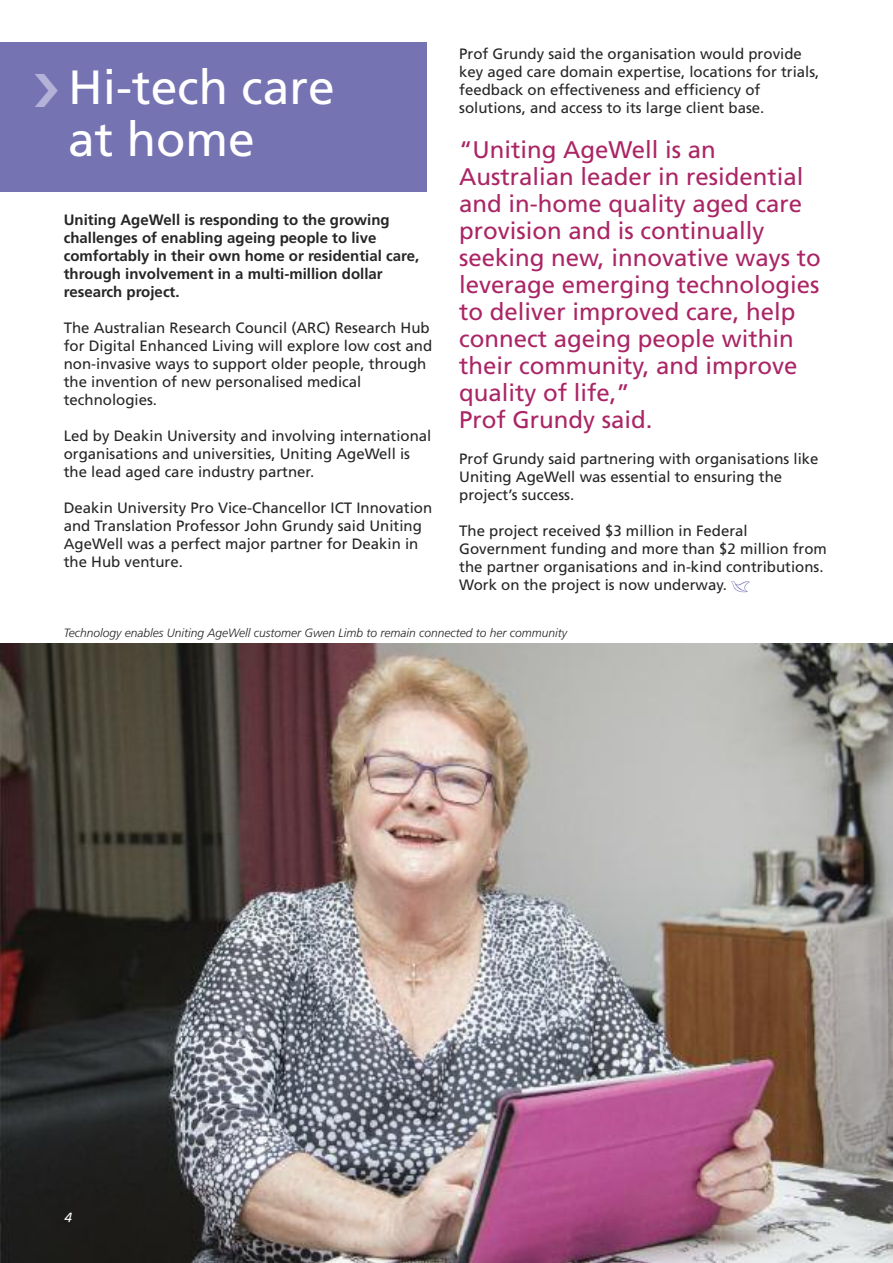
<style>
.page{position:relative;width:893px;height:1263px;background:#fff}
.page>*{position:absolute;margin:0;border:0;box-sizing:border-box;transform-origin:0 0}
.t1{font:48px/52.5px "Frutiger LT Std";color:#fff}
.t2{font:24px/27px "Frutiger LT Std";color:#aa2565}
.t3{font:15px/18px "Frutiger LT Std";color:#272627}
.t4{font:700 15px/18px "Frutiger LT Std";color:#272627}
.t5{font:italic 300 12px "Frutiger LT Std";color:#272627}
</style>
<div class="page">
<img style="left:0;top:643px;width:893px;height:620px">
<div style="left:0;top:43px;width:426px;height:149px;background:#7673b3"></div>
<svg style="left:731px;top:581px;width:19px;height:11px"></svg>
<svg style="left:65px;top:1213px;width:7px;height:9px"></svg>
<h1 class="t1" style="left:68px;top:65px;width:268px">Hi-tech care at home</h1>
<p class="t4" style="left:64px;top:212px;width:357px">Uniting AgeWell is responding to the growing challenges of enabling ageing people to live comfortably in their own home or residential care, through involvement in a multi-million dollar research project.</p>
<p class="t3" style="left:64px;top:320px;width:370px">The Australian Research Council (ARC) Research Hub for Digital Enhanced Living will explore low cost and non-invasive ways to support older people, through the invention of new personalised medical technologies.</p>
<p class="t3" style="left:64px;top:428px;width:369px">Led by Deakin University and involving international organisations and universities, Uniting AgeWell is the lead aged care industry partner.</p>
<p class="t3" style="left:64px;top:500px;width:370px">Deakin University Pro Vice-Chancellor ICT Innovation and Translation Professor John Grundy said Uniting AgeWell was a perfect major partner for Deakin in the Hub venture.</p>
<p class="t3" style="left:459px;top:46px;width:362px">Prof Grundy said the organisation would provide key aged care domain expertise, locations for trials, feedback on effectiveness and efficiency of solutions, and access to its large client base.</p>
<p class="t2" style="left:459px;top:138px;width:363px">“Uniting AgeWell is an<br>Australian leader in residential and in-home quality aged care provision and is continually seeking new, innovative ways to leverage emerging technologies to deliver improved care, help connect ageing people within their community, and improve quality of life,”<br>Prof Grundy said.</p>
<p class="t3" style="left:459px;top:451px;width:361px">Prof Grundy said partnering with organisations like<br>Uniting AgeWell was essential to ensuring the project’s success.</p>
<p class="t3" style="left:459px;top:523px;width:369px">The project received $3 million in Federal Government funding and more than $2 million from the partner organisations and in-kind contributions.<br>Work on the project is now underway.</p>
<p class="t5" style="left:64px;top:628px;width:505px">Technology enables Uniting AgeWell customer Gwen Limb to remain connected to her community</p>
</div>
